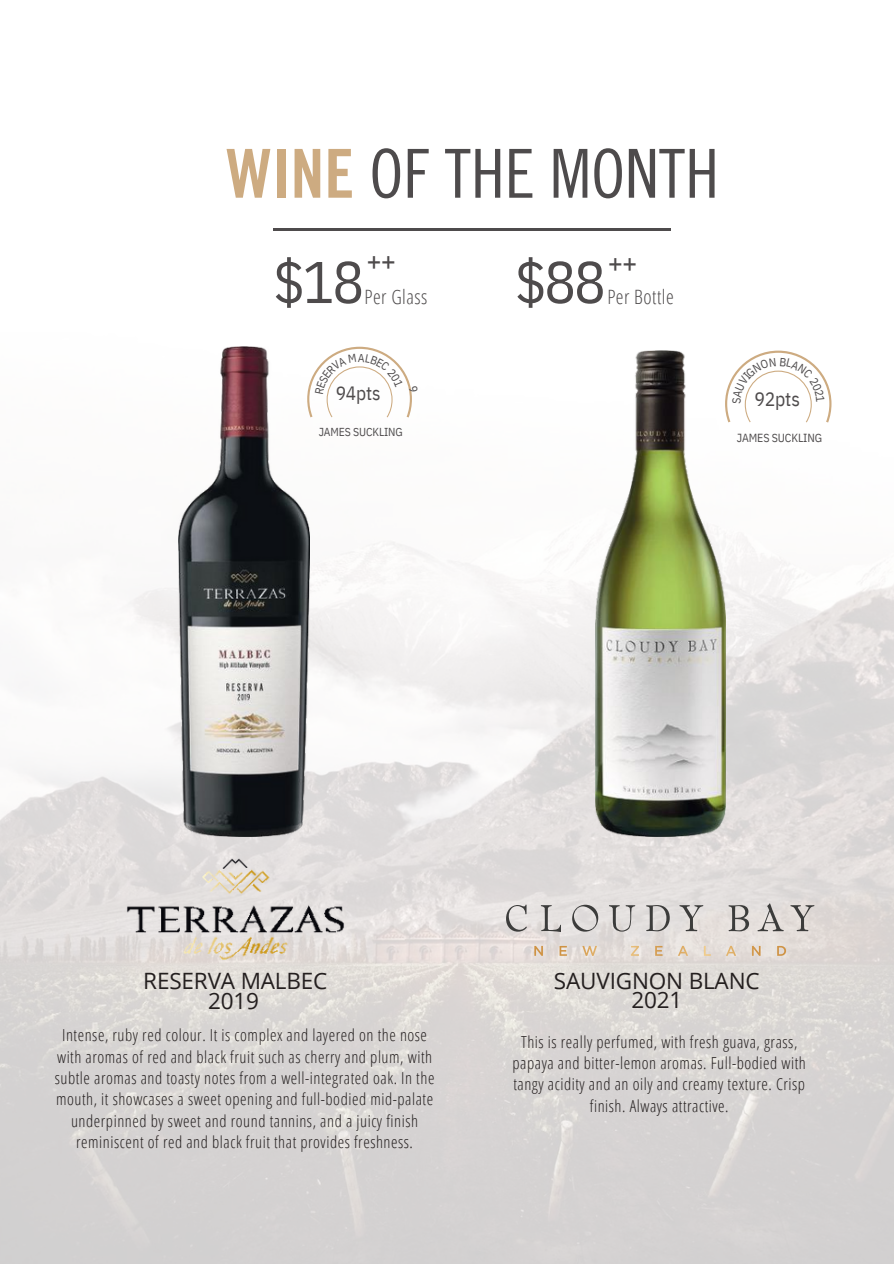
<style>
.page{position:relative;width:894px;height:1264px;background:#fff}
.page>*{position:absolute;margin:0;border:0;box-sizing:border-box;transform-origin:0 0}
.t1{font:58.8px "IBM Plex Sans Cond";color:#4e4b4c}
.t2{font:28.2px "IBM Plex Sans Cond";color:#4e4b4c}
.t3{font:22.5px/19.2px "Open Sans";letter-spacing:-.005em;color:#241f1f;text-align:center}
.t4{font:300 19.8px "Open Sans Condensed";letter-spacing:.025em;color:#4e4b4c}
.t5{font:19.5px "IBM Plex Sans Cond";letter-spacing:-.01em;color:#4e4b4c}
.t6{font:19.2px "IBM Plex Sans Cond";letter-spacing:-.01em;color:#4e4b4c}
.t7{font:300 16.5px/21.5px "Open Sans Condensed";letter-spacing:.035em;color:#241f1f;text-align:center}
.t8{font:11.7px "IBM Plex Sans Cond";letter-spacing:-.01em;color:#4e4b4c}
.t9{font:11.55px "IBM Plex Sans Cond";letter-spacing:-.01em;color:#4e4b4c}
</style>
<div class="page">
<img style="left:1px;top:346px;width:892px;height:917px">
<img style="left:118px;top:849px;width:234px;height:118px">
<hr style="left:273px;top:228px;width:397px;height:2px;background:#4e4b4c">
<svg style="left:226px;top:149px;width:44px;height:49px"></svg>
<div style="left:277px;top:149px;width:8px;height:49px;background:#cdab81"></div>
<svg style="left:294px;top:149px;width:26px;height:49px"></svg>
<svg style="left:328px;top:149px;width:24px;height:49px"></svg>
<svg style="left:372px;top:148px;width:28px;height:50px"></svg>
<svg style="left:407px;top:149px;width:21px;height:49px"></svg>
<svg style="left:445px;top:149px;width:55px;height:49px"></svg>
<svg style="left:509px;top:149px;width:23px;height:49px"></svg>
<svg style="left:553px;top:149px;width:34px;height:49px"></svg>
<svg style="left:594px;top:148px;width:27px;height:50px"></svg>
<svg style="left:628px;top:149px;width:86px;height:49px"></svg>
<img style="left:179px;top:347px;width:131px;height:489px">
<img style="left:595px;top:350px;width:129px;height:486px">
<svg style="left:679px;top:905px;width:24px;height:26px"></svg>
<svg style="left:540px;top:905px;width:21px;height:27px"></svg>
<svg style="left:790px;top:905px;width:24px;height:26px"></svg>
<svg style="left:646px;top:905px;width:23px;height:26px"></svg>
<svg style="left:757px;top:903px;width:26px;height:28px"></svg>
<svg style="left:728px;top:905px;width:20px;height:26px"></svg>
<svg style="left:572px;top:904px;width:26px;height:27px"></svg>
<svg style="left:608px;top:905px;width:27px;height:26px"></svg>
<svg style="left:506px;top:904px;width:20px;height:27px"></svg>
<svg style="left:534px;top:945px;width:8px;height:10px"></svg>
<svg style="left:559px;top:945px;width:7px;height:10px"></svg>
<svg style="left:582px;top:945px;width:15px;height:10px"></svg>
<svg style="left:630px;top:945px;width:8px;height:10px"></svg>
<svg style="left:655px;top:945px;width:7px;height:10px"></svg>
<svg style="left:677px;top:945px;width:11px;height:10px"></svg>
<svg style="left:703px;top:945px;width:7px;height:10px"></svg>
<svg style="left:725px;top:945px;width:11px;height:10px"></svg>
<svg style="left:751px;top:945px;width:9px;height:10px"></svg>
<svg style="left:777px;top:945px;width:8px;height:10px"></svg>
<svg style="left:307px;top:347px;width:111px;height:70px"></svg>
<svg style="left:724px;top:350px;width:107px;height:72px"></svg>
<h1 class="t1" style="left:273px;top:243px;width:93px">$18</h1>
<h1 class="t1" style="left:514px;top:243px;width:93px">$88</h1>
<h2 class="t2" style="left:366px;top:242px;width:31px">++</h2>
<h2 class="t2" style="left:607px;top:244px;width:31px">++</h2>
<p class="t4" style="left:364px;top:282px;width:64px">Per Glass</p>
<p class="t4" style="left:607px;top:282px;width:68px">Per Bottle</p>
<p class="t6" style="left:335px;top:380px;width:46px">94pts</p>
<p class="t5" style="left:754px;top:385px;width:47px">92pts</p>
<p class="t9" style="left:318px;top:424px;width:86px">JAMES SUCKLING</p>
<p class="t8" style="left:736px;top:430px;width:87px">JAMES SUCKLING</p>
<h3 class="t3" style="left:143px;top:971px;width:185px">RESERVA MALBEC<br>2019</h3>
<h3 class="t3" style="left:554px;top:970px;width:207px">SAUVIGNON BLANC<br>2021</h3>
<p class="t7" style="left:55px;top:1024px;width:381px">Intense, ruby red colour. It is complex and layered on the nose with aromas of red and black fruit such as cherry and plum, with subtle aromas and toasty notes from a well-integrated oak. In the mouth, it showcases a sweet opening and full-bodied mid-palate underpinned by sweet and round tannins, and a juicy finish reminiscent of red and black fruit that provides freshness.</p>
<p class="t7" style="left:512px;top:1030px;width:295px">This is really perfumed, with fresh guava, grass, papaya and bitter-lemon aromas. Full-bodied with tangy acidity and an oily and creamy texture. Crisp finish. Always attractive.</p>
</div>
